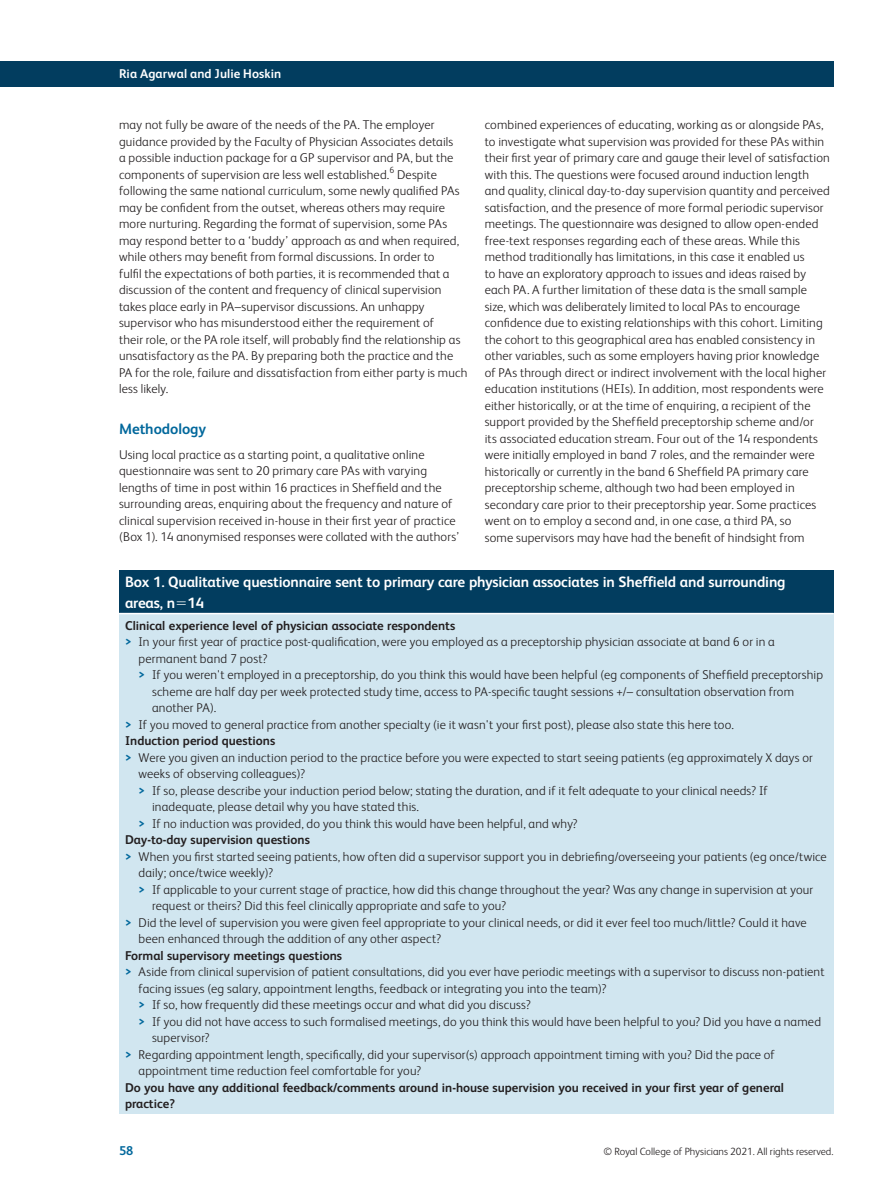
<style>
.page{position:relative;width:893px;height:1191px;background:#fff}
.page>*{position:absolute;margin:0;border:0;box-sizing:border-box;transform-origin:0 0}
.table-wrap_caption_P{font:700 15px/20.2px "FS Albert";letter-spacing:-.01em;color:#fff}
.body_H1{font:700 15px "FS Albert";letter-spacing:-.005em;color:#02689c}
.body_sec_P_noIndent{font:300 12.75px/16.5px "FS Albert";letter-spacing:.01em;color:#231f20}
.body_sec_P_Indent{font:300 12.75px/16.5px "FS Albert";letter-spacing:.01em;color:#231f20}
.tbody_left{font:700 12.75px/16.5px "FS Albert";color:#231f20}
.t1{font:700 12.75px "FS Albert";letter-spacing:.005em;color:#fff}
.t2{font:700 12.75px "FS Albert";color:#02689c}
.t3{font:300 10.5px "FS Albert";color:#231f20}
.s1{font-weight:700;color:#02689c}
</style>
<div class="page">
<div style="left:0;top:62px;width:833px;height:25px;background:#023d5f"></div>
<div style="left:119px;top:569px;width:714px;height:44px;background:#023d5f"></div>
<div style="left:119px;top:613px;width:714px;height:501px;background:#d1e6f0"></div>
<hr style="left:119px;top:613px;width:714px;height:1px;background:#fff">
<p class="t1" style="left:119px;top:66px;width:164px">Ria Agarwal and Julie Hoskin</p>
<p class="body_sec_P_Indent" style="left:119px;top:116px;width:350px">may not fully be aware of the needs of the PA. The employer guidance provided by the Faculty of Physician Associates details<br>a possible induction package for a GP supervisor and PA, but the components of supervision are less well established.<sup>6</sup> Despite following the same national curriculum, some newly qualified PAs may be confident from the outset, whereas others may require more nurturing. Regarding the format of supervision, some PAs may respond better to a ‘buddy’ approach as and when required, while others may benefit from formal discussions. In order to<br>fulfil the expectations of both parties, it is recommended that a discussion of the content and frequency of clinical supervision takes place early in PA–supervisor discussions. An unhappy supervisor who has misunderstood either the requirement of<br>their role, or the PA role itself, will probably find the relationship as unsatisfactory as the PA. By preparing both the practice and the PA for the role, failure and dissatisfaction from either party is much less likely.</p>
<p class="body_H1" style="left:119px;top:420px;width:89px">Methodology</p>
<p class="body_sec_P_noIndent" style="left:119px;top:446px;width:342px">Using local practice as a starting point, a qualitative online questionnaire was sent to 20 primary care PAs with varying lengths of time in post within 16 practices in Sheffield and the surrounding areas, enquiring about the frequency and nature of clinical supervision received in-house in their first year of practice (Box 1). 14 anonymised responses were collated with the authors’</p>
<p class="body_sec_P_noIndent" style="left:485px;top:116px;width:347px">combined experiences of educating, working as or alongside PAs, to investigate what supervision was provided for these PAs within their first year of primary care and gauge their level of satisfaction with this. The questions were focused around induction length and quality, clinical day-to-day supervision quantity and perceived satisfaction, and the presence of more formal periodic supervisor meetings. The questionnaire was designed to allow open-ended free-text responses regarding each of these areas. While this method traditionally has limitations, in this case it enabled us<br>to have an exploratory approach to issues and ideas raised by each PA. A further limitation of these data is the small sample size, which was deliberately limited to local PAs to encourage confidence due to existing relationships with this cohort. Limiting the cohort to this geographical area has enabled consistency in other variables, such as some employers having prior knowledge of PAs through direct or indirect involvement with the local higher education institutions (HEIs). In addition, most respondents were either historically, or at the time of enquiring, a recipient of the support provided by the Sheffield preceptorship scheme and/or<br>its associated education stream. Four out of the 14 respondents were initially employed in band 7 roles, and the remainder were historically or currently in the band 6 Sheffield PA primary care preceptorship scheme, although two had been employed in secondary care prior to their preceptorship year. Some practices went on to employ a second and, in one case, a third PA, so<br>some supervisors may have had the benefit of hindsight from</p>
<p class="table-wrap_caption_P" style="left:125px;top:572px;width:662px">Box 1. Qualitative questionnaire sent to primary care physician associates in Sheffield and surrounding areas, n 14</p>
<p class="tbody_left" style="left:125px;top:617px;width:332px">Clinical experience level of physician associate respondents</p>
<p class="body_sec_P_noIndent" style="left:139px;top:633px;width:638px;text-indent:-14px"><span class="s1">&gt;</span> In your first year of practice post-qualification, were you employed as a preceptorship physician associate at band 6 or in a permanent band 7 post?</p>
<p class="body_sec_P_noIndent" style="left:152px;top:666px;width:672px;text-indent:-14px"><span class="s1">&gt;</span> If you weren't employed in a preceptorship, do you think this would have been helpful (eg components of Sheffield preceptorship scheme are half day per week protected study time, access to PA-specific taught sessions +/– consultation observation from another PA).</p>
<p class="body_sec_P_noIndent" style="left:125px;top:716px;width:610px"><span class="s1">&gt;</span> If you moved to general practice from another specialty (ie it wasn't your first post), please also state this here too.</p>
<p class="tbody_left" style="left:125px;top:732px;width:152px">Induction period questions</p>
<p class="body_sec_P_noIndent" style="left:139px;top:749px;width:676px;text-indent:-14px"><span class="s1">&gt;</span> Were you given an induction period to the practice before you were expected to start seeing patients (eg approximately X days or weeks of observing colleagues)?</p>
<p class="body_sec_P_noIndent" style="left:152px;top:782px;width:617px;text-indent:-14px"><span class="s1">&gt;</span> If so, please describe your induction period below; stating the duration, and if it felt adequate to your clinical needs? If inadequate, please detail why you have stated this.</p>
<p class="body_sec_P_noIndent" style="left:139px;top:815px;width:440px"><span class="s1">&gt;</span> If no induction was provided, do you think this would have been helpful, and why?</p>
<p class="tbody_left" style="left:125px;top:831px;width:186px">Day-to-day supervision questions</p>
<p class="body_sec_P_noIndent" style="left:139px;top:848px;width:690px;text-indent:-14px"><span class="s1">&gt;</span> When you first started seeing patients, how often did a supervisor support you in debriefing/overseeing your patients (eg once/twice daily; once/twice weekly)?</p>
<p class="body_sec_P_noIndent" style="left:152px;top:881px;width:663px;text-indent:-14px"><span class="s1">&gt;</span> If applicable to your current stage of practice, how did this change throughout the year? Was any change in supervision at your request or theirs? Did this feel clinically appropriate and safe to you?</p>
<p class="body_sec_P_noIndent" style="left:139px;top:914px;width:670px;text-indent:-14px"><span class="s1">&gt;</span> Did the level of supervision you were given feel appropriate to your clinical needs, or did it ever feel too much/little? Could it have been enhanced through the addition of any other aspect?</p>
<p class="tbody_left" style="left:125px;top:947px;width:219px">Formal supervisory meetings questions</p>
<p class="body_sec_P_noIndent" style="left:139px;top:963px;width:687px;text-indent:-14px"><span class="s1">&gt;</span> Aside from clinical supervision of patient consultations, did you ever have periodic meetings with a supervisor to discuss non-patient facing issues (eg salary, appointment lengths, feedback or integrating you into the team)?</p>
<p class="body_sec_P_noIndent" style="left:139px;top:996px;width:394px"><span class="s1">&gt;</span> If so, how frequently did these meetings occur and what did you discuss?</p>
<p class="body_sec_P_noIndent" style="left:152px;top:1013px;width:670px;text-indent:-14px"><span class="s1">&gt;</span> If you did not have access to such formalised meetings, do you think this would have been helpful to you? Did you have a named supervisor?</p>
<p class="body_sec_P_noIndent" style="left:139px;top:1046px;width:638px;text-indent:-14px"><span class="s1">&gt;</span> Regarding appointment length, specifically, did your supervisor(s) approach appointment timing with you? Did the pace of appointment time reduction feel comfortable for you?</p>
<p class="tbody_left" style="left:125px;top:1079px;width:660px">Do you have any additional feedback/comments around in-house supervision you received in your first year of general practice?</p>
<p class="t2" style="left:119px;top:1143px;width:16px">58</p>
<p class="t3" style="left:604px;top:1145px;width:231px">© Royal College of Physicians 2021. All rights reserved.</p>
</div>
